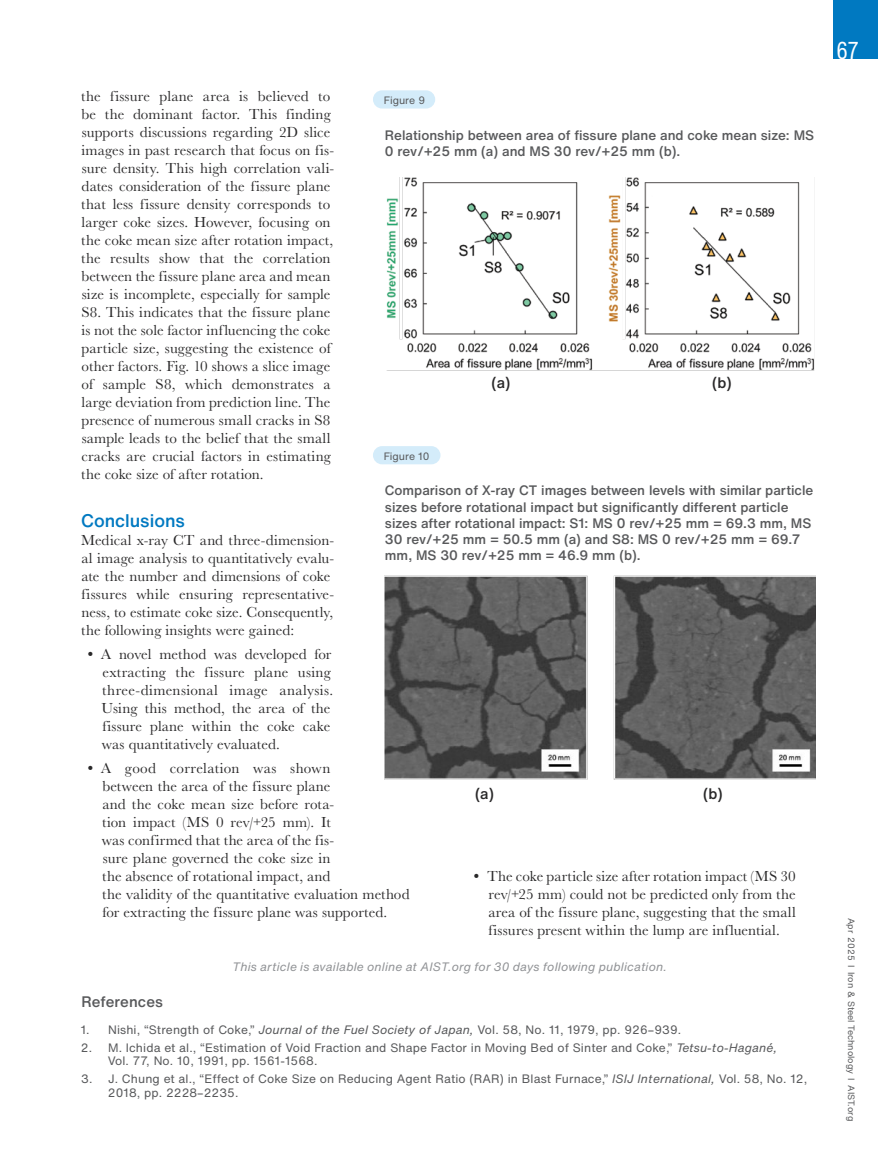
<style>
.page{position:relative;width:878px;height:1175px;background:#fff}
.page>*{position:absolute;margin:0;border:0;box-sizing:border-box;transform-origin:0 0}
.t1{font:24px "Helvetica Now Text Cn";color:#fff}
.t2{font:500 18px "Helvetica Now Text";color:#0079c1}
.t3{font:15px/18px "Baskerville URW";letter-spacing:.01em;color:#292829}
.t4{font:500 15px "Helvetica Now Text";color:#292829}
.t5{font:500 15px "Helvetica Now Text";letter-spacing:.005em;color:#58595b}
.t6{font:500 13.5px/16.2px "Helvetica Now Text";color:#58595b}
.t7{font:12px/13.5px "Helvetica Now Text";letter-spacing:.01em;color:#58595b}
.t8{font:italic 12px "Helvetica Now Text";letter-spacing:.015em;color:#919396}
.t9{font:10.5px "Helvetica Now Text";color:#58595b}
.t10{font:9px "Helvetica Now Text";color:#58595b}
.s1{font-style:italic}
</style>
<div class="page">
<div style="left:832px;top:0;width:46px;height:58px;background:#0079c1"></div>
<img style="left:385px;top:575px;width:430px;height:205px">
<div style="left:373px;top:446px;width:67px;height:18px;background:#d4ecfa;border-radius:9px"></div>
<img style="left:386px;top:177px;width:429px;height:193px">
<div style="left:373px;top:90px;width:62px;height:19px;background:#d4ecfa;border-radius:9px"></div>
<p class="t3" style="left:81px;top:86px;width:254px">the fissure plane area is believed to be the dominant factor. This finding supports discussions regarding 2D slice images in past research that focus on fis&shy;sure density. This high correlation vali&shy;dates consideration of the fissure plane that less fissure density corresponds to larger coke sizes. However, focusing on the coke mean size after rotation impact, the results show that the correlation between the fissure plane area and mean size is incomplete, especially for sample S8. This indicates that the fissure plane is not the sole factor influencing the coke particle size, suggesting the existence of other factors. Fig. 10 shows a slice image of sample S8, which demonstrates a large deviation from prediction line. The presence of numerous small cracks in S8 sample leads to the belief that the small cracks are crucial factors in estimating the coke size of after rotation.</p>
<p class="t2" style="left:81px;top:507px;width:105px">Conclusions</p>
<p class="t3" style="left:81px;top:530px;width:255px">Medical x-ray CT and three-dimension&shy;al image analysis to quantitatively evalu&shy;ate the number and dimensions of coke fissures while ensuring representative&shy;ness, to estimate coke size. Consequently, the following insights were gained:</p>
<p class="t3" style="left:102px;top:644px;width:233px;text-indent:-16px">• A novel method was developed for extracting the fissure plane using three-dimensional image analysis.<br>Using this method, the area of the fissure plane within the coke cake was quantitatively evaluated.</p>
<p class="t3" style="left:102px;top:758px;width:309px;text-indent:-16px">• A good correlation was shown<br>between the area of the fissure plane<br>and the coke mean size before rota-<br>tion impact (MS 0 rev/+25 mm). It<br>was confirmed that the area of the fis-<br>sure plane governed the coke size in<br>the absence of rotational impact, and<br>the validity of the quantitative evaluation method for extracting the fissure plane was supported.</p>
<p class="t9" style="left:384px;top:92px;width:43px">Figure 9</p>
<p class="t6" style="left:385px;top:126px;width:430px">Relationship between area of fissure plane and coke mean size: MS<br>0 rev/+25 mm (a) and MS 30 rev/+25 mm (b).</p>
<p class="t4" style="left:491px;top:371px;width:20px">(a)</p>
<p class="t4" style="left:712px;top:371px;width:21px">(b)</p>
<p class="t9" style="left:384px;top:448px;width:47px">Figure 10</p>
<p class="t6" style="left:385px;top:482px;width:430px">Comparison of X-ray CT images between levels with similar particle sizes before rotational impact but significantly different particle sizes after rotational impact: S1: MS 0 rev/+25 mm = 69.3 mm, MS 30 rev/+25 mm = 50.5 mm (a) and S8: MS 0 rev/+25 mm = 69.7 mm, MS 30 rev/+25 mm = 46.9 mm (b).</p>
<p class="t4" style="left:475px;top:782px;width:20px">(a)</p>
<p class="t4" style="left:703px;top:782px;width:21px">(b)</p>
<p class="t3" style="left:488px;top:866px;width:309px;text-align:justify;text-indent:-17px">• The coke particle size after rotation impact (MS 30 rev/+25 mm) could not be predicted only from the area of the fissure plane, suggesting that the small fissures present within the lump are influential.</p>
<p class="t8" style="left:232px;top:957px;width:436px">This article is available online at AIST.org for 30 days following publication.</p>
<p class="t5" style="left:81px;top:990px;width:83px">References</p>
<p class="t7" style="left:81px;top:1022px;width:602px">1. Nishi, “Strength of Coke,” <span class="s1">Journal of the Fuel Society of Japan,</span> Vol. 58, No. 11, 1979, pp. 926–939.</p>
<p class="t7" style="left:108px;top:1040px;width:671px;text-indent:-27px">2. M. Ichida et al., “Estimation of Void Fraction and Shape Factor in Moving Bed of Sinter and Coke,” <span class="s1">Tetsu-to-Hagané,<br></span>Vol. 77, No. 10, 1991, pp. 1561-1568.</p>
<p class="t7" style="left:108px;top:1072px;width:701px;text-indent:-27px">3. J. Chung et al., “Effect of Coke Size on Reducing Agent Ratio (RAR) in Blast Furnace,” <span class="s1">ISIJ International,</span> Vol. 58, No. 12,<br>2018, pp. 2228–2235.</p>
<h1 class="t1" style="left:836px;top:34px;width:24px">67</h1>
<p class="t10" style="left:858px;top:917px;width:205px;rotate:90deg">Apr 2025 I Iron &amp; Steel Technology I AIST.org</p>
</div>
